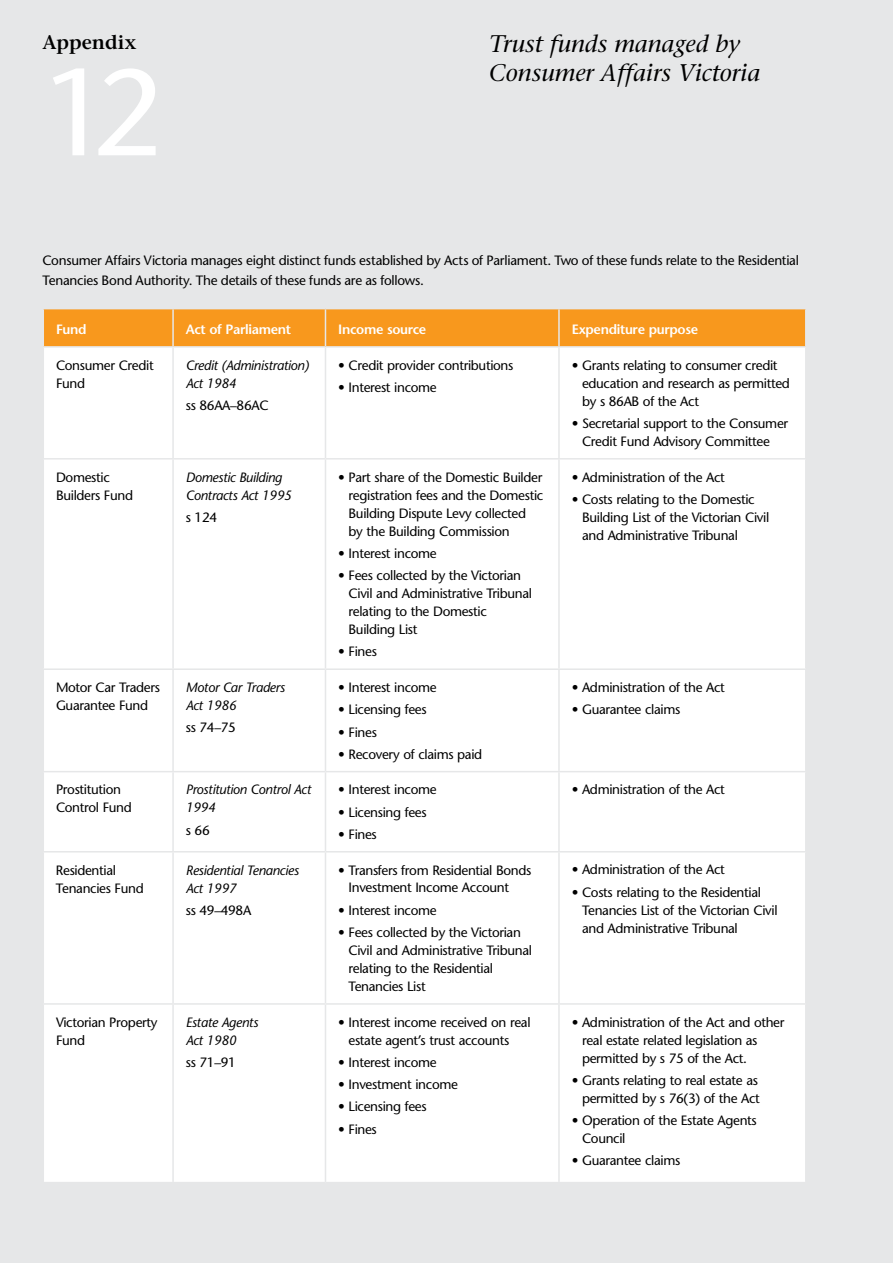
<style>
.page{position:relative;width:893px;height:1263px;background:#e6e7e8}
.page>*{position:absolute;margin:0;border:0;box-sizing:border-box;transform-origin:0 0}
.t1{font:121.95px "Stone Sans";color:#fff}
.t2{font:italic 24px/28.8px "Stone Serif";color:#000}
.t3{font:600 19.5px "Stone Serif";color:#000}
.t4{font:13.5px/18px "Stone Sans";letter-spacing:-.025em;color:#000}
.t5{font:italic 13.5px/18px "Stone Sans";letter-spacing:-.025em;color:#000}
.t6{font:600 13.5px "Stone Sans";letter-spacing:-.025em;color:#fff}
</style>
<div class="page">
<div style="left:44px;top:309px;width:761px;height:37px;background:#f8981d"></div>
<div style="left:44px;top:348px;width:761px;height:834px;background:#fff"></div>
<hr style="left:172px;top:309px;width:2px;height:37px;background:#e6e7e8">
<hr style="left:325px;top:309px;width:1px;height:37px;background:#e6e7e8">
<hr style="left:558px;top:309px;width:2px;height:37px;background:#e6e7e8">
<hr style="left:172px;top:348px;width:2px;height:110px;background:#e6e7e8">
<hr style="left:325px;top:348px;width:1px;height:110px;background:#e6e7e8">
<hr style="left:558px;top:348px;width:2px;height:110px;background:#e6e7e8">
<hr style="left:43px;top:458px;width:130px;height:1px;background:#e6e7e8">
<hr style="left:173px;top:458px;width:152px;height:1px;background:#e6e7e8">
<hr style="left:172px;top:459px;width:2px;height:209px;background:#e6e7e8">
<hr style="left:325px;top:458px;width:234px;height:1px;background:#e6e7e8">
<hr style="left:325px;top:459px;width:1px;height:209px;background:#e6e7e8">
<hr style="left:559px;top:458px;width:247px;height:1px;background:#e6e7e8">
<hr style="left:558px;top:459px;width:2px;height:209px;background:#e6e7e8">
<hr style="left:43px;top:668px;width:130px;height:2px;background:#e6e7e8">
<hr style="left:173px;top:668px;width:152px;height:2px;background:#e6e7e8">
<hr style="left:172px;top:670px;width:2px;height:101px;background:#e6e7e8">
<hr style="left:325px;top:668px;width:234px;height:2px;background:#e6e7e8">
<hr style="left:325px;top:670px;width:1px;height:101px;background:#e6e7e8">
<hr style="left:559px;top:668px;width:247px;height:2px;background:#e6e7e8">
<hr style="left:558px;top:670px;width:2px;height:101px;background:#e6e7e8">
<hr style="left:43px;top:771px;width:130px;height:1px;background:#e6e7e8">
<hr style="left:173px;top:771px;width:152px;height:1px;background:#e6e7e8">
<hr style="left:172px;top:772px;width:2px;height:79px;background:#e6e7e8">
<hr style="left:325px;top:771px;width:234px;height:1px;background:#e6e7e8">
<hr style="left:325px;top:772px;width:1px;height:79px;background:#e6e7e8">
<hr style="left:559px;top:771px;width:247px;height:1px;background:#e6e7e8">
<hr style="left:558px;top:772px;width:2px;height:79px;background:#e6e7e8">
<hr style="left:43px;top:851px;width:130px;height:1px;background:#e6e7e8">
<hr style="left:173px;top:851px;width:152px;height:1px;background:#e6e7e8">
<hr style="left:172px;top:852px;width:2px;height:151px;background:#e6e7e8">
<hr style="left:325px;top:851px;width:234px;height:1px;background:#e6e7e8">
<hr style="left:325px;top:852px;width:1px;height:151px;background:#e6e7e8">
<hr style="left:559px;top:851px;width:247px;height:1px;background:#e6e7e8">
<hr style="left:558px;top:852px;width:2px;height:151px;background:#e6e7e8">
<hr style="left:43px;top:1003px;width:130px;height:2px;background:#e6e7e8">
<hr style="left:173px;top:1003px;width:152px;height:2px;background:#e6e7e8">
<hr style="left:172px;top:1005px;width:2px;height:177px;background:#e6e7e8">
<hr style="left:325px;top:1003px;width:234px;height:2px;background:#e6e7e8">
<hr style="left:325px;top:1005px;width:1px;height:177px;background:#e6e7e8">
<hr style="left:559px;top:1003px;width:247px;height:2px;background:#e6e7e8">
<hr style="left:558px;top:1005px;width:2px;height:177px;background:#e6e7e8">
<p class="t3" style="left:43px;top:30px;width:96px">Appendix</p>
<p class="t1" style="left:43px;top:40px;width:122px">12</p>
<p class="t2" style="left:489px;top:29px;width:273px">Trust funds managed by<br>Consumer Affairs Victoria</p>
<p class="t4" style="left:43px;top:251px;width:758px;line-height:19.5px">Consumer Affairs Victoria manages eight distinct funds established by Acts of Parliament. Two of these funds relate to the Residential<br>Tenancies Bond Authority. The details of these funds are as follows.</p>
<p class="t6" style="left:56px;top:321px;width:32px">Fund</p>
<p class="t6" style="left:186px;top:321px;width:107px">Act of Parliament</p>
<p class="t6" style="left:338px;top:321px;width:89px">Income source</p>
<p class="t6" style="left:572px;top:321px;width:128px">Expenditure purpose</p>
<p class="t4" style="left:56px;top:356px;width:99px">Consumer Credit<br>Fund</p>
<p class="t5" style="left:186px;top:356px;width:125px">Credit (Administration)<br>Act 1984</p>
<p class="t4" style="left:186px;top:396px;width:84px">ss 86AA–86AC</p>
<p class="t4" style="left:338px;top:356px;width:177px">• Credit provider contributions</p>
<p class="t4" style="left:338px;top:378px;width:100px">• Interest income</p>
<p class="t4" style="left:582px;top:356px;width:209px;text-indent:-10px">• Grants relating to consumer credit education and research as permitted by s 86AB of the Act</p>
<p class="t4" style="left:572px;top:414px;width:218px;text-align:center">• Secretarial support to the Consumer<br>Credit Fund Advisory Committee</p>
<p class="t4" style="left:56px;top:468px;width:79px">Domestic<br>Builders Fund</p>
<p class="t5" style="left:186px;top:468px;width:108px">Domestic Building<br>Contracts Act 1995</p>
<p class="t4" style="left:186px;top:508px;width:33px">s 124</p>
<p class="t4" style="left:349px;top:468px;width:196px;text-indent:-10px">• Part share of the Domestic Builder registration fees and the Domestic<br>Building Dispute Levy collected by the Building Commission</p>
<p class="t4" style="left:338px;top:544px;width:100px">• Interest income</p>
<p class="t4" style="left:349px;top:566px;width:185px;text-indent:-10px">• Fees collected by the Victorian<br>Civil and Administrative Tribunal relating to the Domestic<br>Building List</p>
<p class="t4" style="left:338px;top:643px;width:40px">• Fines</p>
<p class="t4" style="left:56px;top:678px;width:105px">Motor Car Traders<br>Guarantee Fund</p>
<p class="t5" style="left:186px;top:678px;width:101px">Motor Car Traders<br>Act 1986</p>
<p class="t4" style="left:186px;top:719px;width:52px">ss 74–75</p>
<p class="t4" style="left:338px;top:678px;width:100px">• Interest income</p>
<p class="t4" style="left:338px;top:700px;width:90px">• Licensing fees</p>
<p class="t4" style="left:338px;top:723px;width:40px">• Fines</p>
<p class="t4" style="left:338px;top:745px;width:146px">• Recovery of claims paid</p>
<p class="t4" style="left:56px;top:781px;width:77px">Prostitution<br>Control Fund</p>
<p class="t5" style="left:186px;top:781px;width:127px">Prostitution Control Act<br>1994</p>
<p class="t4" style="left:186px;top:821px;width:26px">s 66</p>
<p class="t4" style="left:338px;top:781px;width:100px">• Interest income</p>
<p class="t4" style="left:338px;top:803px;width:90px">• Licensing fees</p>
<p class="t4" style="left:338px;top:825px;width:40px">• Fines</p>
<p class="t4" style="left:56px;top:861px;width:89px">Residential<br>Tenancies Fund</p>
<p class="t5" style="left:186px;top:861px;width:115px">Residential Tenancies<br>Act 1997</p>
<p class="t4" style="left:186px;top:901px;width:67px">ss 49–498A</p>
<p class="t4" style="left:349px;top:861px;width:184px;text-indent:-10px">• Transfers from Residential Bonds<br>Investment Income Account</p>
<p class="t4" style="left:338px;top:901px;width:100px">• Interest income</p>
<p class="t4" style="left:349px;top:923px;width:185px;text-indent:-10px">• Fees collected by the Victorian<br>Civil and Administrative Tribunal relating to the Residential<br>Tenancies List</p>
<p class="t4" style="left:56px;top:1013px;width:103px">Victorian Property<br>Fund</p>
<p class="t5" style="left:186px;top:1013px;width:74px">Estate Agents<br>Act 1980</p>
<p class="t4" style="left:186px;top:1053px;width:52px">ss 71–91</p>
<p class="t4" style="left:349px;top:1013px;width:184px;text-indent:-10px">• Interest income received on real estate agent’s trust accounts</p>
<p class="t4" style="left:338px;top:1053px;width:100px">• Interest income</p>
<p class="t4" style="left:338px;top:1075px;width:121px">• Investment income</p>
<p class="t4" style="left:338px;top:1098px;width:90px">• Licensing fees</p>
<p class="t4" style="left:338px;top:1120px;width:40px">• Fines</p>
<p class="t4" style="left:572px;top:468px;width:155px">• Administration of the Act</p>
<p class="t4" style="left:582px;top:490px;width:189px;text-indent:-10px">• Costs relating to the Domestic<br>Building List of the Victorian Civil and Administrative Tribunal</p>
<p class="t4" style="left:572px;top:678px;width:155px">• Administration of the Act</p>
<p class="t4" style="left:572px;top:700px;width:110px">• Guarantee claims</p>
<p class="t4" style="left:572px;top:781px;width:155px">• Administration of the Act</p>
<p class="t4" style="left:572px;top:861px;width:155px">• Administration of the Act</p>
<p class="t4" style="left:582px;top:883px;width:197px;text-indent:-10px">• Costs relating to the Residential<br>Tenancies List of the Victorian Civil and Administrative Tribunal</p>
<p class="t4" style="left:582px;top:1013px;width:204px;text-indent:-10px">• Administration of the Act and other real estate related legislation as permitted by s 75 of the Act.</p>
<p class="t4" style="left:572px;top:1071px;width:190px;text-align:right">• Grants relating to real estate as permitted by s 76(3) of the Act</p>
<p class="t4" style="left:582px;top:1111px;width:176px;text-indent:-10px">• Operation of the Estate Agents<br>Council</p>
<p class="t4" style="left:572px;top:1151px;width:110px">• Guarantee claims</p>
</div>
